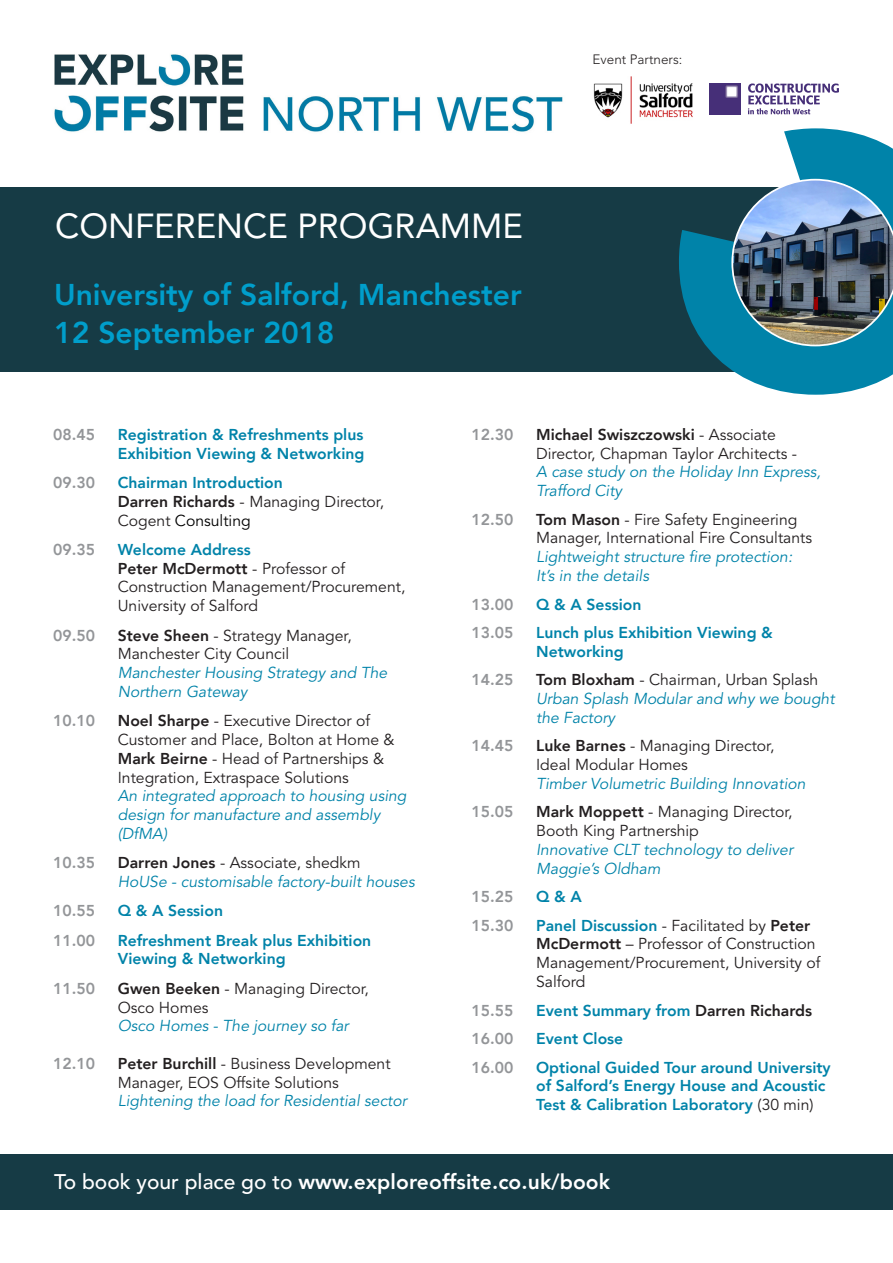
<style>
.page{position:relative;width:893px;height:1263px;background:#fff}
.page>*{position:absolute;margin:0;border:0;box-sizing:border-box;transform-origin:0 0}
.t1{font:34.5px "Avenir";color:#fff}
.t2{font:800 30px "Avenir";color:#009ecb}
.t3{font:800 21px "Avenir";letter-spacing:.005em;color:#fff}
.t4{font:15.75px/18.8px "Avenir";color:#231f20}
.t5{font:italic 15.75px/18.8px "Avenir";color:#0083a9}
.t6{font:800 15.75px/18.8px "Avenir";color:#0083a9}
.t7{font:800 15.75px "Avenir";color:#939598}
.t8{font:300 13.5px "Avenir";color:#231f20}
.s1{font-weight:800;color:#0083a9}
.s2{font-weight:800}
.s3{color:#000001}
.s4{font-weight:800;font-style:normal;color:#231f20}
.s5{font-style:normal;color:#231f20}
.s6{font-style:italic;color:#0083a9}
.s7{color:#231f20}
.s8{font-weight:400;color:#231f20}
.s9{font-weight:500}
</style>
<div class="page">
<div style="left:0;top:1154px;width:893px;height:56px;background:#163b45"></div>
<div style="left:0;top:187px;width:893px;height:185px;background:#163b45"></div>
<svg style="left:679px;top:128px;width:214px;height:267px;fill:#0083a9"></svg>
<img style="left:731px;top:179px;width:162px;height:167px">
<img style="left:54px;top:54px;width:509px;height:78px">
<img style="left:593px;top:76px;width:110px;height:54px">
<div style="left:710px;top:83px;width:31px;height:31px;background:#462f78"></div>
<svg style="left:748px;top:83px;width:91px;height:31px"></svg>
<svg style="left:726px;top:85px;width:12px;height:13px"></svg>
<svg style="left:726px;top:86px;width:12px;height:12px"></svg>
<svg style="left:726px;top:86px;width:11px;height:11px"></svg>
<div style="left:728px;top:88px;width:8px;height:8px;background:#fff"></div>
<p class="t1" style="left:55px;top:206px;width:469px">CONFERENCE PROGRAMME</p>
<p class="t2" style="left:54px;top:272px;width:469px">University of Salford, Manchester</p>
<p class="t2" style="left:54px;top:309px;width:282px">12 September 2018</p>
<p class="t8" style="left:593px;top:52px;width:91px">Event Partners:</p>
<p class="t7" style="left:53px;top:422px;width:43px">08.45</p>
<p class="t6" style="left:118px;top:425px;width:248px">Registration &amp; Refreshments plus<br>Exhibition Viewing &amp; Networking</p>
<p class="t7" style="left:53px;top:470px;width:43px">09.30</p>
<p class="t4" style="left:118px;top:474px;width:268px"><span class="s1">Chairman Introduction<br></span><span class="s2">Darren Richards</span> - Managing Director,<br>Cogent <span class="s3">Consulting</span></p>
<p class="t7" style="left:53px;top:537px;width:43px">09.35</p>
<p class="t4" style="left:118px;top:541px;width:289px"><span class="s1">Welcome Address<br></span><span class="s2">Peter McDermott</span> - Professor of<br>Construction Management/Procurement,<br>University of Salford</p>
<p class="t7" style="left:53px;top:623px;width:43px">09.50</p>
<p class="t5" style="left:118px;top:626px;width:271px"><span class="s4">Steve Sheen</span> <span class="s5">- Strategy Manager,<br>Manchester City Council<br></span>Manchester Housing Strategy and The<br>Northern Gateway</p>
<p class="t7" style="left:53px;top:708px;width:43px">10.10</p>
<p class="t4" style="left:118px;top:712px;width:290px"><span class="s2">Noel Sharpe</span> - Executive Director of<br>Customer and Place, Bolton at Home &amp;<br><span class="s2">Mark Beirne</span> - Head of Partnerships &amp;<br>Integration, Extraspace Solutions<br><span class="s6">An integrated approach to housing using design for manufacture and assembly (DfMA)</span></p>
<p class="t7" style="left:53px;top:850px;width:43px">10.35</p>
<p class="t5" style="left:118px;top:854px;width:298px"><span class="s4">Darren Jones</span> <span class="s5">- Associate, shedkm<br></span>HoUSe - customisable factory-built houses</p>
<p class="t7" style="left:53px;top:898px;width:43px">10.55</p>
<p class="t6" style="left:118px;top:901px;width:107px">Q &amp; A Session</p>
<p class="t7" style="left:53px;top:928px;width:43px">11.00</p>
<p class="t6" style="left:118px;top:931px;width:255px">Refreshment Break plus Exhibition<br>Viewing &amp; Networking</p>
<p class="t7" style="left:53px;top:976px;width:43px">11.50</p>
<p class="t4" style="left:118px;top:979px;width:253px"><span class="s2">Gwen Beeken</span> - Managing Director,<br>Osco Homes<br><span class="s6">Osco Homes - The journey so far</span></p>
<p class="t7" style="left:53px;top:1051px;width:43px">12.10</p>
<p class="t4" style="left:118px;top:1054px;width:291px"><span class="s2">Peter Burchill</span> - Business Development<br>Manager, EOS Offsite Solutions<br><span class="s6">Lightening the load for Residential sector</span></p>
<p class="t7" style="left:472px;top:422px;width:43px">12.30</p>
<p class="t5" style="left:536px;top:426px;width:286px"><span class="s4">Michael Swiszczowski</span> <span class="s5">- Associate<br>Director, Chapman Taylor Architects -<br></span>A case study on the Holiday Inn Express,<br>Trafford City</p>
<p class="t7" style="left:472px;top:507px;width:43px">12.50</p>
<p class="t4" style="left:536px;top:510px;width:277px"><span class="s2">Tom Mason</span> - Fire Safety Engineering Manager, International Fire Consultants <span class="s6">Lightweight structure fire protection:<br>It’s in the details</span></p>
<p class="t7" style="left:472px;top:592px;width:43px">13.00</p>
<p class="t6" style="left:536px;top:595px;width:107px">Q &amp; A Session</p>
<p class="t7" style="left:472px;top:620px;width:43px">13.05</p>
<p class="t6" style="left:536px;top:623px;width:238px">Lunch plus Exhibition Viewing &amp;<br>Networking</p>
<p class="t7" style="left:472px;top:668px;width:43px">14.25</p>
<p class="t5" style="left:536px;top:671px;width:300px"><span class="s4">Tom Bloxham</span> <span class="s5">- Chairman, Urban Splash<br></span>Urban Splash Modular and why we bought the Factory</p>
<p class="t7" style="left:472px;top:734px;width:43px">14.45</p>
<p class="t4" style="left:536px;top:737px;width:271px"><span class="s2">Luke Barnes</span> - Managing Director,<br>Ideal Modular Homes<br><span class="s6">Timber Volumetric Building Innovation</span></p>
<p class="t7" style="left:472px;top:800px;width:43px">15.05</p>
<p class="t5" style="left:536px;top:803px;width:259px"><span class="s4">Mark Moppett</span> <span class="s5">- Managing Director,<br>Booth King Partnership<br></span>Innovative CLT technology to deliver<br>Maggie’s Oldham</p>
<p class="t7" style="left:472px;top:884px;width:43px">15.25</p>
<p class="t6" style="left:536px;top:887px;width:47px">Q &amp; A</p>
<p class="t7" style="left:472px;top:913px;width:43px">15.30</p>
<p class="t4" style="left:536px;top:916px;width:286px"><span class="s1">Panel Discussion</span> - Facilitated by <span class="s2">Peter<br>McDermott</span> – Professor of Construction<br>Management/Procurement, University of<br>Salford</p>
<p class="t7" style="left:472px;top:998px;width:43px">15.55</p>
<p class="t6" style="left:536px;top:1001px;width:277px">Event Summary from <span class="s7">Darren Richards</span></p>
<p class="t7" style="left:472px;top:1026px;width:43px">16.00</p>
<p class="t6" style="left:536px;top:1029px;width:89px">Event Close</p>
<p class="t7" style="left:472px;top:1055px;width:43px">16.00</p>
<p class="t6" style="left:536px;top:1058px;width:296px">Optional Guided Tour around University of Salford’s Energy House and Acoustic<br>Test &amp; Calibration Laboratory <span class="s8">(30 min)</span></p>
<p class="t3" style="left:54px;top:1165px;width:558px"><span class="s9">To book your place go to</span> www.exploreoffsite.co.uk/book</p>
</div>
